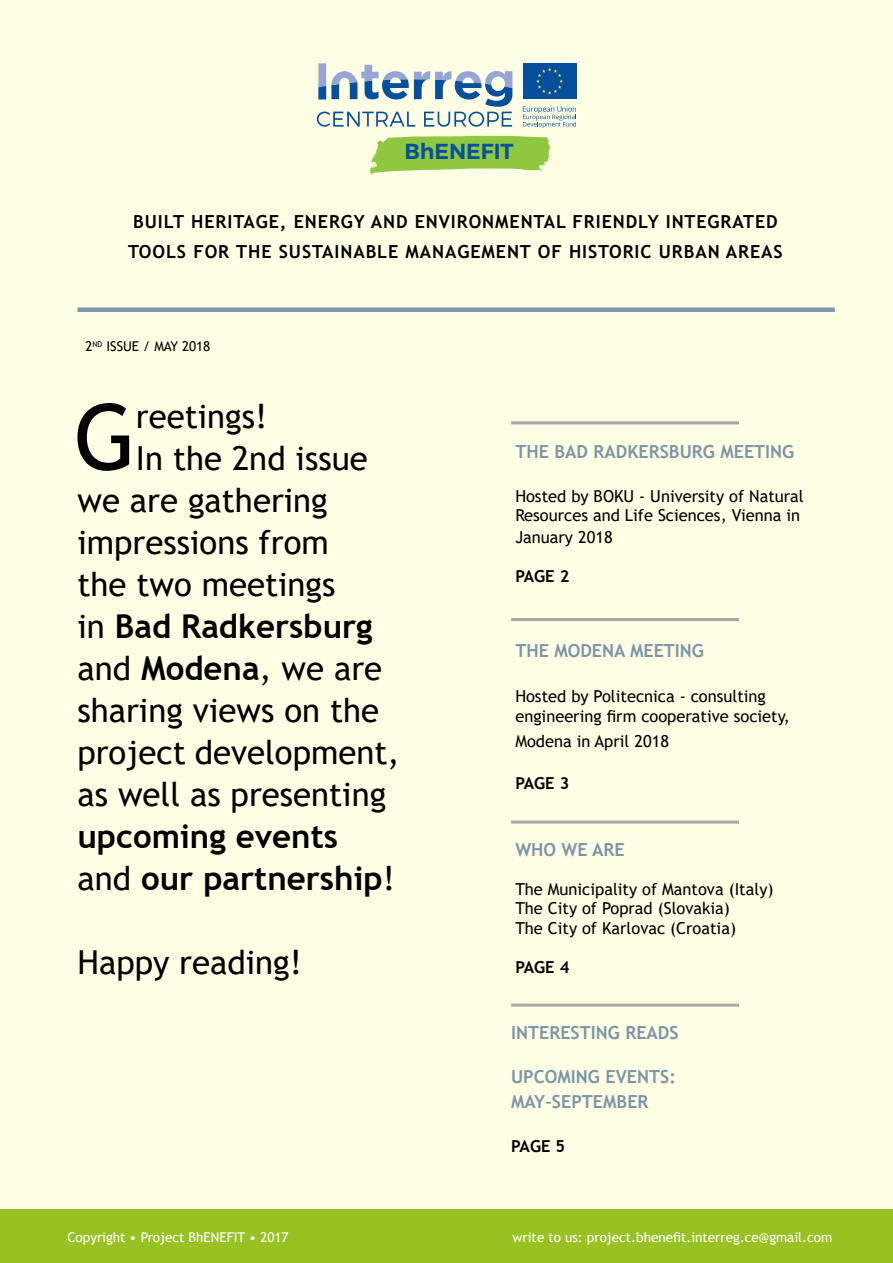
<style>
.page{position:relative;width:893px;height:1263px;background:#98c222}
.page>*{position:absolute;margin:0;border:0;box-sizing:border-box;transform-origin:0 0}
.t1{font:91.65px "Trebuchet MS";color:#000}
.t2{font:33px "Trebuchet MS";color:#000}
.t3{font:700 33px/42px "Trebuchet MS";color:#000}
.t4{font:600 21.75px "Montserrat";color:#064f9c}
.t5{font:700 18px/30px "Trebuchet MS";letter-spacing:.05em;color:#000}
.t6{font:700 18px/25.2px "Trebuchet MS";color:#7c96a8}
.t7{font:16.5px/19.8px "Trebuchet MS";color:#000}
.t8{font:700 16.5px "Trebuchet MS";color:#000}
.t9{font:13.5px "Trebuchet MS";color:#fff}
.t10{font:13.5px "Trebuchet MS";color:#000}
.s1{font-weight:400}
.s2{font-weight:700}
</style>
<div class="page">
<div style="left:0;top:0;width:893px;height:1209px;background:#ffffe6"></div>
<svg style="left:370px;top:136px;width:180px;height:39px"></svg>
<div style="left:523px;top:63px;width:53px;height:36px;background:#064f9c"></div>
<svg style="left:536px;top:68px;width:27px;height:26px"></svg>
<svg style="left:317px;top:63px;width:195px;height:64px"></svg>
<svg style="left:523px;top:106px;width:53px;height:22px"></svg>
<hr style="left:511px;top:618px;width:228px;height:3px;background:#a5a7a8">
<hr style="left:511px;top:821px;width:228px;height:3px;background:#a5a7a8">
<hr style="left:511px;top:1004px;width:228px;height:3px;background:#a5a7a8">
<hr style="left:511px;top:421px;width:228px;height:3px;background:#a5a7a8">
<div style="left:77px;top:307px;width:758px;height:5px;background:#7c96a8"></div>
<h3 class="t4" style="left:404px;top:138px;width:111px">BhENEFIT</h3>
<p class="t5" style="left:128px;top:206px;width:656px">BUILT HERITAGE, ENERGY AND ENVIRONMENTAL FRIENDLY INTEGRATED<br>TOOLS FOR THE SUSTAINABLE MANAGEMENT OF HISTORIC URBAN AREAS</p>
<p class="t10" style="left:85px;top:338px;width:126px">2<sup>ND</sup> ISSUE / MAY 2018</p>
<h1 class="t1" style="left:74px;top:379px;width:63px">G</h1>
<h2 class="t2" style="left:136px;top:395px;width:133px">reetings!</h2>
<h2 class="t2" style="left:136px;top:437px;width:233px">In the 2nd issue</h2>
<h2 class="t2" style="left:77px;top:479px;width:252px">we are gathering</h2>
<h2 class="t2" style="left:77px;top:521px;width:253px">impressions from</h2>
<h2 class="t2" style="left:77px;top:563px;width:260px">the two meetings</h2>
<h2 class="t3" style="left:77px;top:605px;width:297px"><span class="s1">in</span> Bad Radkersburg</h2>
<h2 class="t2" style="left:77px;top:647px;width:306px">and <span class="s2">Modena</span>, we are</h2>
<h2 class="t2" style="left:77px;top:689px;width:303px">sharing views on the</h2>
<h2 class="t2" style="left:77px;top:731px;width:324px">project development,</h2>
<h2 class="t2" style="left:77px;top:773px;width:310px">as well as presenting</h2>
<h2 class="t3" style="left:77px;top:815px;width:319px">upcoming events <span class="s1">and</span> our partnership<span class="s1">!</span></h2>
<h2 class="t2" style="left:77px;top:941px;width:226px">Happy reading!</h2>
<p class="t6" style="left:515px;top:439px;width:280px">THE BAD RADKERSBURG MEETING</p>
<p class="t7" style="left:515px;top:486px;width:290px">Hosted by BOKU - University of Natural<br>Resources and Life Sciences, Vienna in</p>
<p class="t7" style="left:515px;top:527px;width:99px">January 2018</p>
<p class="t8" style="left:515px;top:566px;width:55px">PAGE 2</p>
<p class="t6" style="left:515px;top:638px;width:190px">THE MODENA MEETING</p>
<p class="t7" style="left:515px;top:687px;width:276px">Hosted by Politecnica - consulting engineering firm cooperative society,</p>
<p class="t7" style="left:515px;top:732px;width:155px">Modena in April 2018</p>
<p class="t8" style="left:515px;top:772px;width:55px">PAGE 3</p>
<p class="t6" style="left:515px;top:836px;width:111px">WHO WE ARE</p>
<p class="t7" style="left:515px;top:879px;width:260px">The Municipality of Mantova (Italy)<br>The City of Poprad (Slovakia)<br>The City of Karlovac (Croatia)</p>
<p class="t8" style="left:515px;top:957px;width:55px">PAGE 4</p>
<p class="t6" style="left:511px;top:1020px;width:169px">INTERESTING READS</p>
<p class="t6" style="left:511px;top:1063px;width:166px">UPCOMING EVENTS:<br>MAY–SEPTEMBER</p>
<p class="t8" style="left:511px;top:1136px;width:55px">PAGE 5</p>
<p class="t9" style="left:68px;top:1228px;width:223px">Copyright • Project BhENEFIT • 2017</p>
<p class="t9" style="left:512px;top:1228px;width:321px">write to us: project.bhenefit.interreg.ce@gmail.com</p>
</div>
